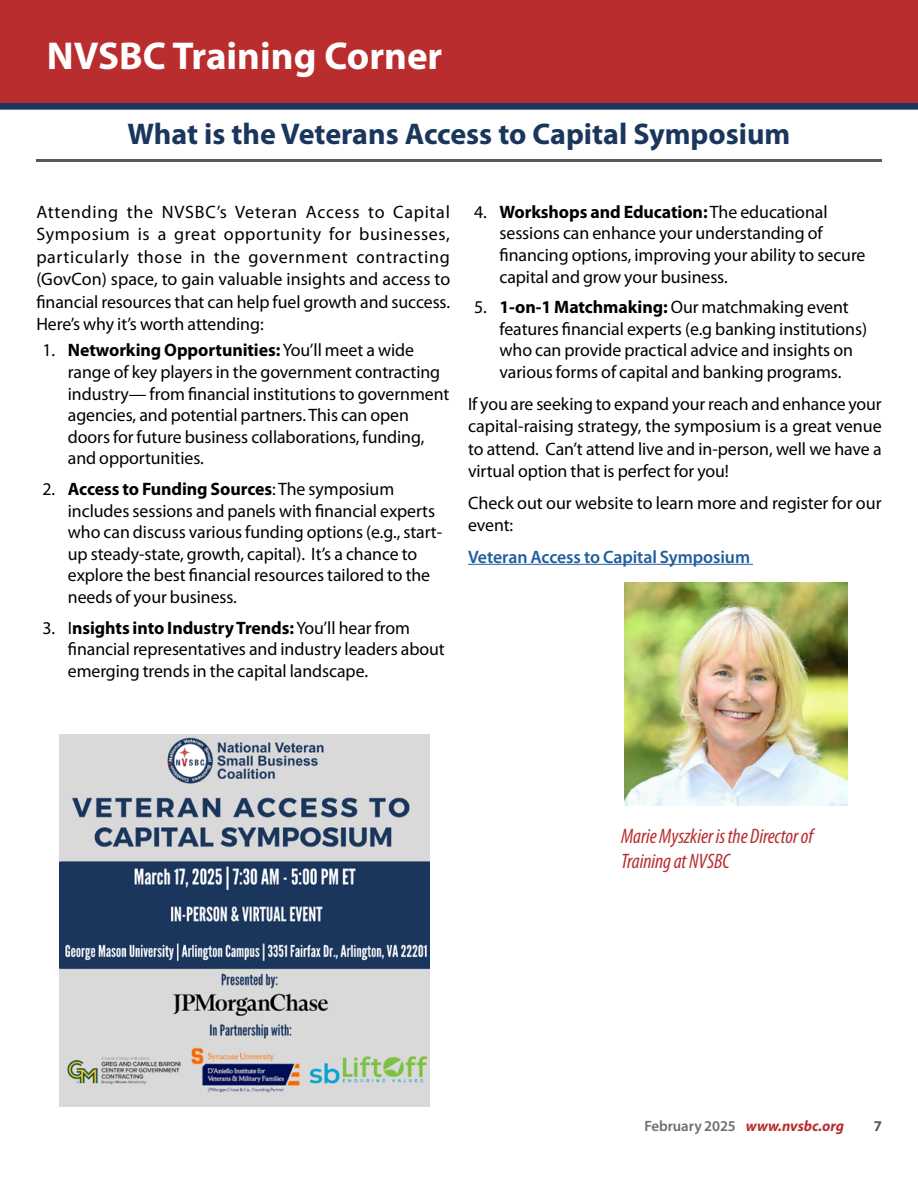
<style>
.page{position:relative;width:918px;height:1188px;background:#fff}
.page>*{position:absolute;margin:0;border:0;box-sizing:border-box;transform-origin:0 0}
.t1{font:700 39px "Myriad Pro";color:#fff}
.t2{font:700 30px "Myriad Pro";color:#1b365d}
.t3{font:italic condensed 21px/25.2px "Myriad Pro";letter-spacing:-.005em;color:#ba2d2f}
.t4{font:18px/21.6px "Myriad Pro";letter-spacing:-.005em;color:#000}
.t5{font:600 18px "Myriad Pro";letter-spacing:-.005em;color:#215e9e}
.t6{font:italic 700 15px "Myriad Pro";letter-spacing:-.005em;color:#ba2d2f}
.t7{font:700 15px "Myriad Pro";color:#58595b}
.s1{font-weight:700}
.s2{font-weight:600;font-style:normal;color:#6d6e71}
</style>
<div class="page">
<div style="left:0;top:0;width:918px;height:97px;background:#ba2d2f"></div>
<div style="left:0;top:102px;width:918px;height:8px;background:#1b365d"></div>
<hr style="left:468px;top:564px;width:285px;height:1px;background:#215e9e">
<div style="left:0;top:20px;width:918px;height:83px;background:#ba2d2f"></div>
<img style="left:624px;top:583px;width:224px;height:223px">
<hr style="left:36px;top:159px;width:846px;height:3px;background:#58595b">
<img style="left:60px;top:735px;width:369px;height:372px">
<h1 class="t1" style="left:47px;top:31px;width:397px">NVSBC Training Corner</h1>
<h2 class="t2" style="left:128px;top:114px;width:664px">What is the Veterans Access to Capital Symposium</h2>
<p class="t4" style="left:36px;top:200px;width:415px;line-height:22.5px;text-align:justify">Attending the NVSBC’s Veteran Access to Capital Symposium is a great opportunity for businesses, particularly those in the government contracting (GovCon) space, to gain valuable insights and access to financial resources that can help fuel growth and success.<br>Here’s why it’s worth attending:</p>
<p class="t4" style="left:68px;top:339px;width:383px;text-indent:-26px">1. <span class="s1">Networking Opportunities:</span> You’ll meet a wide range of key players in the government contracting industry— from financial institutions to government agencies, and potential partners. This can open doors for future business collaborations, funding, and opportunities.</p>
<p class="t4" style="left:68px;top:478px;width:376px;text-indent:-26px">2. <span class="s1">Access to Funding Sources</span>: The symposium includes sessions and panels with financial experts who can discuss various funding options (e.g., start&shy;up steady-state, growth, capital). It’s a chance to explore the best financial resources tailored to the needs of your business.</p>
<p class="t4" style="left:68px;top:616px;width:378px;text-indent:-26px">3. I<span class="s1">nsights into Industry Trends:</span> You’ll hear from financial representatives and industry leaders about emerging trends in the capital landscape.</p>
<p class="t4" style="left:500px;top:201px;width:368px;text-indent:-26px">4. <span class="s1">Workshops and Education:</span> The educational sessions can enhance your understanding of financing options, improving your ability to secure capital and grow your business.</p>
<p class="t4" style="left:500px;top:296px;width:369px;text-indent:-26px">5. <span class="s1">1-on-1 Matchmaking:</span> Our matchmaking event features financial experts (e.g banking institutions) who can provide practical advice and insights on various forms of capital and banking programs.</p>
<p class="t4" style="left:468px;top:392px;width:415px;line-height:22.5px;text-align:justify">If you are seeking to expand your reach and enhance your capital-raising strategy, the symposium is a great venue to attend. Can’t attend live and in-person, well we have a virtual option that is perfect for you!</p>
<p class="t4" style="left:468px;top:491px;width:415px;line-height:22.5px">Check out our website to learn more and register for our event:</p>
<p class="t5" style="left:468px;top:545px;width:284px">Veteran Access to Capital Symposium</p>
<p class="t3" style="left:621px;top:823px;width:194px">Marie Myszkier is the Director of<br>Training at NVSBC</p>
<p class="t6" style="left:644px;top:1116px;width:201px"><span class="s2">February 2025</span> www.nvsbc.org</p>
<p class="t7" style="left:874px;top:1116px;width:10px">7</p>
</div>
